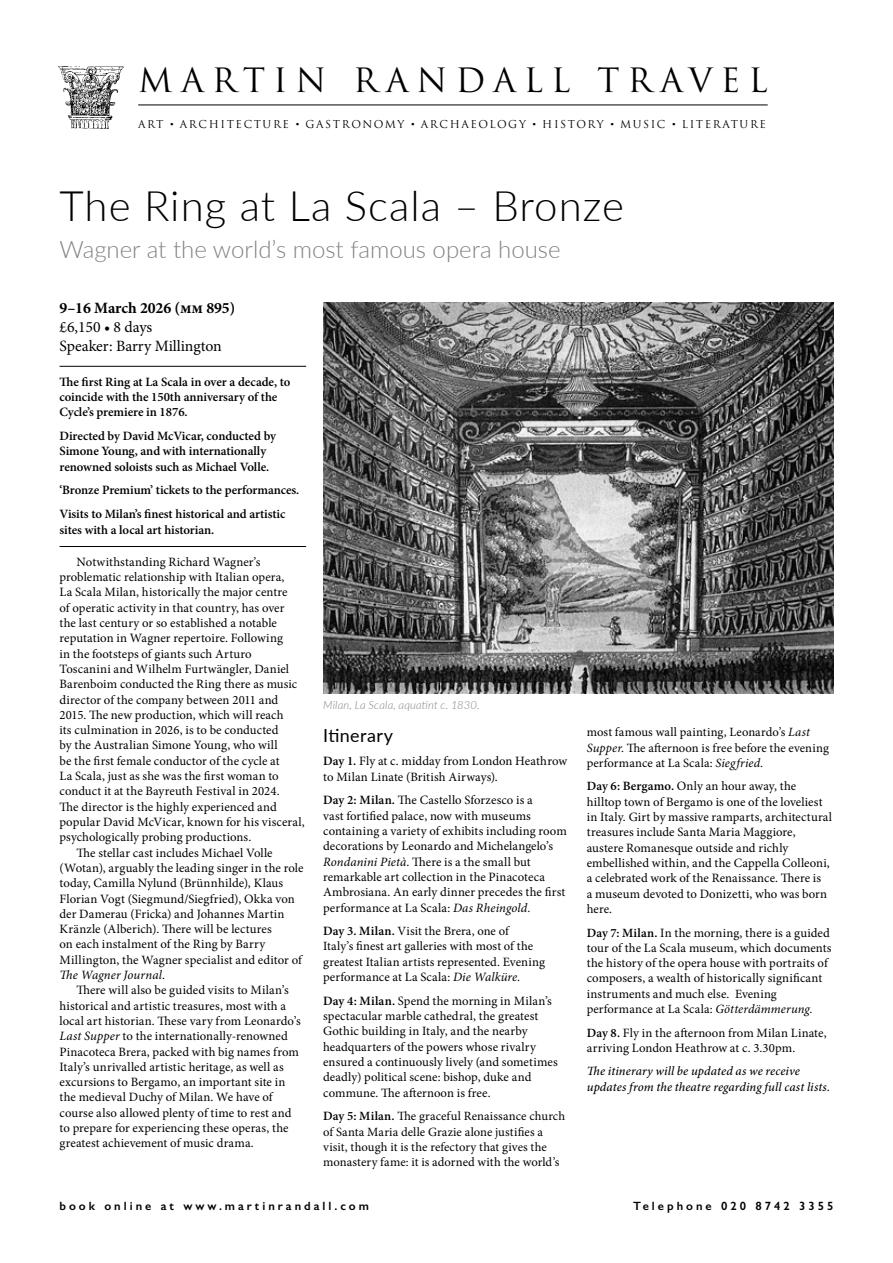
<style>
.page{position:relative;width:893px;height:1263px;background:#fff}
.page>*{position:absolute;margin:0;border:0;box-sizing:border-box;transform-origin:0 0}
.t1{font:300 42px "Lato";letter-spacing:.025em;color:#000}
.t2{font:32.7px "Trajan Pro";letter-spacing:.245em;color:#000}
.t3{font:300 24px "Lato";color:#808285}
.t4{font:18px "Lato";letter-spacing:.02em;color:#000}
.t5{font:15.75px/18.9px "Minion Pro";letter-spacing:-.005em;color:#000}
.t6{font:700 15.75px "Minion Pro";letter-spacing:-.005em;color:#000}
.t7{font:12.75px/15.3px "Minion Pro";letter-spacing:.01em;color:#000}
.t8{font:600 12.75px/15.3px "Minion Pro";letter-spacing:-.005em;color:#000}
.t9{font:italic 12.75px "Minion Pro";letter-spacing:.005em;color:#000}
.t10{font:12.6px/15.1px "Minion Pro";letter-spacing:.01em;color:#000}
.t11{font:italic 500 12.6px/15.1px "Minion Pro";letter-spacing:.005em;color:#000}
.t12{font:600 12px "Gill Sans";letter-spacing:.25em;color:#000}
.t13{font:italic 300 11.25px "Lato";letter-spacing:.01em;color:#808285}
.t14{font:10.65px "Trajan Pro";letter-spacing:.15em;color:#000}
.s1{font-family:"Adobe Caslon Pro"}
.s2{font-style:normal}
.s3{font-style:italic}
.s4{font-weight:600;font-size:12.6px}
.s5{font-weight:600}
.s6{font-size:12.6px}
.s7{font-weight:600;font-size:12.75px}
.s8{font-size:12.75px}
</style>
<div class="page">
<img style="left:58px;top:66px;width:66px;height:63px">
<hr style="left:138px;top:105px;width:630px;height:1px;background:#000">
<hr style="left:60px;top:366px;width:246px;height:1px;background:#000">
<hr style="left:60px;top:546px;width:246px;height:1px;background:#000">
<img style="left:323px;top:302px;width:510px;height:392px">
<h2 class="t2" style="left:138px;top:59px;width:631px">MARTIN RANDALL TRAVEL</h2>
<p class="t14" style="left:138px;top:117px;width:629px">ART <span class="s1">•</span> ARCHITECTURE <span class="s1">•</span> GASTRONOMY <span class="s1">•</span> ARCHAEOLOGY <span class="s1">•</span> HISTORY <span class="s1">•</span> MUSIC <span class="s1">•</span> LITERATURE</p>
<h1 class="t1" style="left:60px;top:177px;width:566px">The Ring at La Scala – Bronze</h1>
<h3 class="t3" style="left:60px;top:233px;width:503px">Wagner at the world’s most famous opera house</h3>
<p class="t6" style="left:60px;top:297px;width:177px">9–16 March 2026 (mm 895)</p>
<p class="t5" style="left:60px;top:318px;width:164px">£6,150 • 8 days<br>Speaker: Barry Millington</p>
<p class="t8" style="left:60px;top:374px;width:232px">The first Ring at La Scala in over a decade, to coincide with the 150th anniversary of the<br>Cycle’s premiere in 1876.</p>
<p class="t8" style="left:60px;top:428px;width:218px">Directed by David McVicar, conducted by<br>Simone Young, and with internationally renowned soloists such as Michael Volle.</p>
<p class="t8" style="left:60px;top:478px;width:241px;line-height:23.9px">‘Bronze Premium’ tickets to the performances.<br>Visits to Milan’s finest historical and artistic</p>
<p class="t8" style="left:60px;top:522px;width:156px">sites with a local art historian.</p>
<p class="t7" style="left:77px;top:554px;width:185px">Notwithstanding Richard Wagner’s</p>
<p class="t7" style="left:60px;top:569px;width:226px">problematic relationship with Italian opera,</p>
<p class="t7" style="left:60px;top:585px;width:230px">La Scala Milan, historically the major centre</p>
<p class="t7" style="left:60px;top:600px;width:226px">of operatic activity in that country, has over</p>
<p class="t7" style="left:60px;top:615px;width:219px">the last century or so established a notable</p>
<p class="t7" style="left:60px;top:631px;width:225px">reputation in Wagner repertoire. Following</p>
<p class="t7" style="left:60px;top:646px;width:194px">in the footsteps of giants such Arturo</p>
<p class="t7" style="left:60px;top:661px;width:231px">Toscanini and Wilhelm Furtwängler, Daniel</p>
<p class="t7" style="left:60px;top:677px;width:239px">Barenboim conducted the Ring there as music</p>
<p class="t7" style="left:60px;top:692px;width:220px">director of the company between 2011 and</p>
<p class="t7" style="left:60px;top:707px;width:225px">2015. The new production, which will reach</p>
<p class="t7" style="left:60px;top:722px;width:220px">its culmination in 2026, is to be conducted</p>
<p class="t7" style="left:60px;top:738px;width:220px">by the Australian Simone Young, who will</p>
<p class="t7" style="left:60px;top:753px;width:222px">be the first female conductor of the cycle at</p>
<p class="t7" style="left:60px;top:768px;width:221px">La Scala, just as she was the first woman to</p>
<p class="t7" style="left:60px;top:784px;width:222px">conduct it at the Bayreuth Festival in 2024.</p>
<p class="t7" style="left:60px;top:799px;width:219px">The director is the highly experienced and</p>
<p class="t7" style="left:60px;top:814px;width:247px">popular David McVicar, known for his visceral,</p>
<p class="t7" style="left:60px;top:830px;width:193px">psychologically probing productions.</p>
<p class="t7" style="left:77px;top:845px;width:198px">The stellar cast includes Michael Volle</p>
<p class="t7" style="left:60px;top:860px;width:245px">(Wotan), arguably the leading singer in the role</p>
<p class="t7" style="left:60px;top:875px;width:225px">today, Camilla Nylund (Brünnhilde), Klaus</p>
<p class="t7" style="left:60px;top:891px;width:237px">Florian Vogt (Siegmund/Siegfried), Okka von</p>
<p class="t7" style="left:60px;top:906px;width:227px">der Damerau (Fricka) and Johannes Martin</p>
<p class="t7" style="left:60px;top:921px;width:214px">Kränzle (Alberich). There will be lectures</p>
<p class="t7" style="left:60px;top:937px;width:207px">on each instalment of the Ring by Barry</p>
<p class="t7" style="left:60px;top:952px;width:244px">Millington, the Wagner specialist and editor of</p>
<p class="t9" style="left:60px;top:966px;width:107px">The Wagner Journal<span class="s2">.</span></p>
<p class="t7" style="left:77px;top:983px;width:214px">There will also be guided visits to Milan’s</p>
<p class="t7" style="left:60px;top:998px;width:228px">historical and artistic treasures, most with a</p>
<p class="t7" style="left:60px;top:1013px;width:243px">local art historian. These vary from Leonardo’s</p>
<p class="t7" style="left:60px;top:1028px;width:230px"><span class="s3">Last Supper</span> to the internationally-renowned</p>
<p class="t7" style="left:60px;top:1044px;width:241px">Pinacoteca Brera, packed with big names from</p>
<p class="t7" style="left:60px;top:1059px;width:226px">Italy’s unrivalled artistic heritage, as well as</p>
<p class="t7" style="left:60px;top:1074px;width:227px">excursions to Bergamo, an important site in</p>
<p class="t7" style="left:60px;top:1090px;width:215px">the medieval Duchy of Milan. We have of</p>
<p class="t7" style="left:60px;top:1105px;width:234px">course also allowed plenty of time to rest and</p>
<p class="t7" style="left:60px;top:1120px;width:230px">to prepare for experiencing these operas, the</p>
<p class="t7" style="left:60px;top:1136px;width:196px">greatest achievement of music drama.</p>
<p class="t13" style="left:323px;top:697px;width:158px">Milan, La Scala, aquatint c. 1830.</p>
<p class="t10" style="left:587px;top:725px;width:244px">most famous wall painting, Leonardo’s <span class="s3">Last<br>Supper</span>. The afternoon is free before the evening performance at La Scala: <span class="s3">Siegfried.</span></p>
<p class="t7" style="left:587px;top:779px;width:247px"><span class="s4">Day 6:</span> <span class="s5">Bergamo.</span> Only an hour away, the hilltop town of Bergamo is one of the loveliest in Italy. Girt by massive ramparts, architectural treasures include Santa Maria Maggiore, austere Romanesque outside and richly embellished within, and the Cappella Colleoni, a celebrated work of the Renaissance. There is<br>a museum devoted to Donizetti, who was born here.</p>
<p class="t7" style="left:587px;top:925px;width:246px"><span class="s4">Day 7: Milan.</span> In the morning, there is a guided tour of the La Scala museum, which documents the history of the opera house with portraits of composers, a wealth of historically significant instruments and much else. <span class="s6">Evening</span></p>
<p class="t10" style="left:587px;top:1001px;width:227px">performance at La Scala: <span class="s3">Götterdämmerung.</span></p>
<p class="t7" style="left:587px;top:1025px;width:241px"><span class="s4">Day 8.</span> Fly in the afternoon from Milan Linate, arriving London Heathrow at c. 3.30pm.</p>
<p class="t11" style="left:587px;top:1064px;width:245px">The itinerary will be updated as we receive updates from the theatre regarding full cast lists.</p>
<h3 class="t4" style="left:323px;top:722px;width:72px">Itinerary</h3>
<p class="t7" style="left:323px;top:754px;width:245px"><span class="s5">Day 1.</span> Fly at c. midday from London Heathrow to Milan Linate (British Airways).</p>
<p class="t7" style="left:323px;top:793px;width:245px"><span class="s5">Day 2: Milan.</span> The Castello Sforzesco is a<br>vast fortified palace, now with museums containing a variety of exhibits including room decorations by Leonardo and Michelangelo’s <span class="s3">Rondanini Pietà</span>. There is a the small but remarkable art collection in the Pinacoteca Ambrosiana. An early dinner precedes the first performance at La Scala: <span class="s3">Das Rheingold.</span></p>
<p class="t10" style="left:323px;top:924px;width:223px"><span class="s7">Day 3. Milan.</span> Visit the Brera, one of<br>Italy’s finest art galleries with most of the greatest Italian artists represented. <span class="s8">Evening</span></p>
<p class="t7" style="left:323px;top:965px;width:230px;line-height:23.7px">performance at La Scala: <span class="s3">Die Walküre.<br></span><span class="s5">Day 4: Milan.</span> Spend the morning in Milan’s</p>
<p class="t7" style="left:323px;top:1008px;width:236px">spectacular marble cathedral, the greatest Gothic building in Italy, and the nearby headquarters of the powers whose rivalry ensured a continuously lively (and sometimes deadly) political scene: bishop, duke and commune. The afternoon is free.</p>
<p class="t10" style="left:323px;top:1109px;width:243px"><span class="s7">Day 5:</span> <span class="s5">Milan.</span> The graceful Renaissance church of Santa Maria delle Grazie alone justifies a visit, though it is the refectory that gives the monastery fame: it is adorned with the world’s</p>
<p class="t12" style="left:60px;top:1199px;width:311px">book online at www.martinrandall.com</p>
<p class="t12" style="left:633px;top:1199px;width:202px">Telephone 020 8742 3355</p>
</div>
